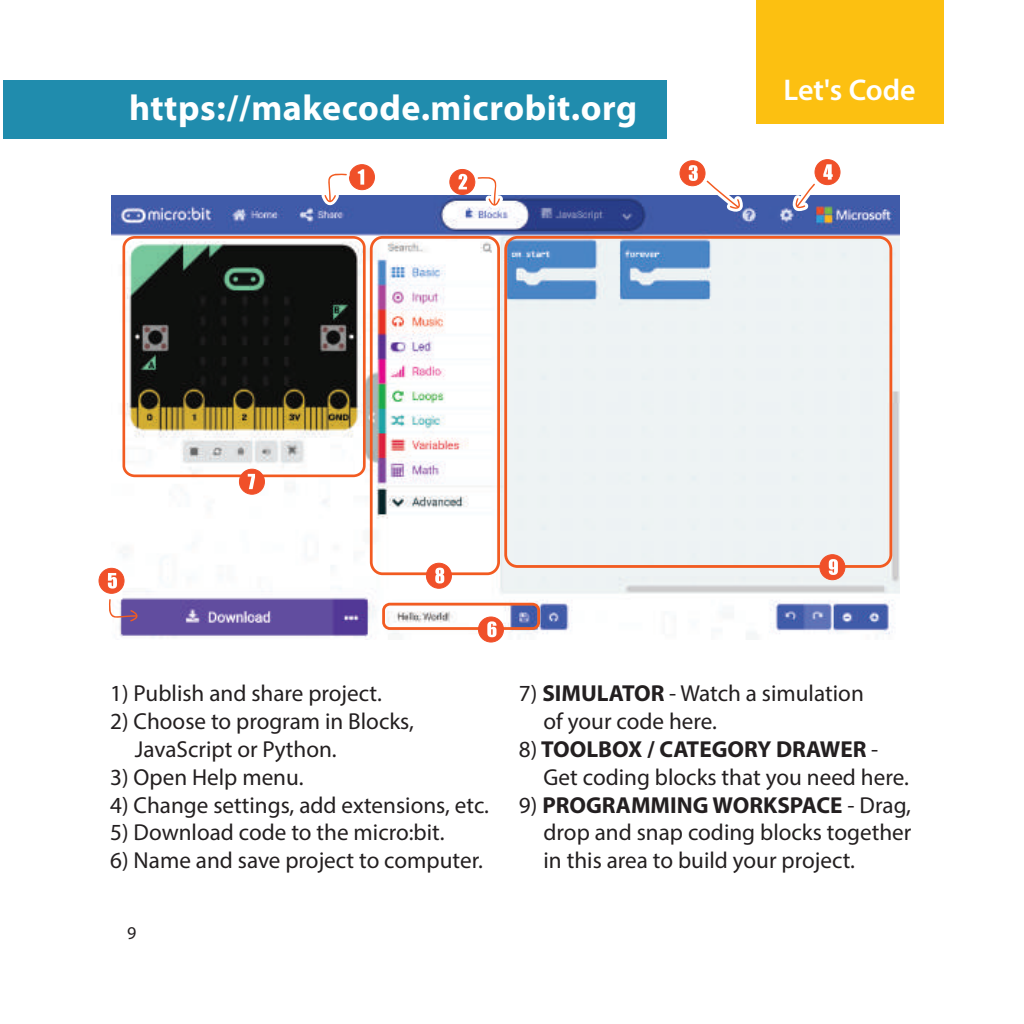
<style>
.page{position:relative;width:1024px;height:1024px;background:#fff}
.page>*{position:absolute;margin:0;border:0;box-sizing:border-box;transform-origin:0 0}
.t1{font:700 36px "Myriad Pro";letter-spacing:.015em;color:#fff}
.t2{font:600 30px "Myriad Pro";color:#fff}
.t3{font:23.1px/27.9px "Myriad Pro";color:#231f20}
.t4{font:18px "Myriad Pro";color:#231f20}
.s1{font-weight:700}
</style>
<div class="page">
<div style="left:756px;top:0;width:187px;height:123px;background:#fcc011"></div>
<img style="left:111px;top:196px;width:788px;height:443px">
<div style="left:349px;top:165px;width:25px;height:25px;background:#f05029;border-radius:50%"></div>
<div style="left:349px;top:164px;width:26px;height:26px;border:1px solid #f05029;border-radius:50%"></div>
<svg style="left:358px;top:169px;width:6px;height:16px"></svg>
<div style="left:450px;top:169px;width:25px;height:25px;background:#f05029;border-radius:50%"></div>
<div style="left:449px;top:169px;width:26px;height:26px;border:1px solid #f05029;border-radius:50%"></div>
<svg style="left:458px;top:174px;width:9px;height:15px"></svg>
<div style="left:680px;top:161px;width:25px;height:25px;background:#f05029;border-radius:50%"></div>
<div style="left:679px;top:160px;width:26px;height:26px;border:1px solid #f05029;border-radius:50%"></div>
<div style="left:815px;top:160px;width:25px;height:25px;background:#f05029;border-radius:50%"></div>
<div style="left:814px;top:159px;width:26px;height:26px;border:1px solid #f05029;border-radius:50%"></div>
<svg style="left:473px;top:174px;width:30px;height:35px"></svg>
<svg style="left:109px;top:599px;width:29px;height:22px"></svg>
<svg style="left:321px;top:170px;width:30px;height:36px"></svg>
<svg style="left:688px;top:165px;width:56px;height:48px"></svg>
<svg style="left:791px;top:164px;width:41px;height:48px"></svg>
<div style="left:122px;top:236px;width:243px;height:241px;border:3px solid #f25b21;border-radius:11px"></div>
<div style="left:370px;top:236px;width:130px;height:339px;border:3px solid #f25b21;border-radius:12px"></div>
<div style="left:99px;top:568px;width:25px;height:25px;background:#f05029;border-radius:50%"></div>
<div style="left:99px;top:568px;width:25px;height:25px;border:1px solid #f05029;border-radius:50%"></div>
<svg style="left:108px;top:573px;width:9px;height:15px"></svg>
<div style="left:504px;top:236px;width:388px;height:332px;border:3px solid #f25b21;border-radius:12px"></div>
<div style="left:239px;top:469px;width:25px;height:25px;background:#f05029;border-radius:50%"></div>
<div style="left:239px;top:469px;width:26px;height:25px;border:1px solid #f05029;border-radius:50%"></div>
<svg style="left:248px;top:474px;width:7px;height:15px"></svg>
<div style="left:382px;top:602px;width:158px;height:28px;border:3px solid #f25b21;border-radius:6px"></div>
<div style="left:819px;top:554px;width:25px;height:25px;background:#f05029;border-radius:50%"></div>
<div style="left:819px;top:554px;width:26px;height:26px;border:1px solid #f05029;border-radius:50%"></div>
<svg style="left:828px;top:559px;width:9px;height:16px"></svg>
<div style="left:478px;top:617px;width:25px;height:25px;background:#f05029;border-radius:50%"></div>
<div style="left:478px;top:616px;width:26px;height:26px;border:1px solid #f05029;border-radius:50%"></div>
<svg style="left:487px;top:621px;width:9px;height:16px"></svg>
<div style="left:426px;top:563px;width:25px;height:25px;background:#f05029;border-radius:50%"></div>
<div style="left:426px;top:563px;width:26px;height:25px;border:1px solid #f05029;border-radius:50%"></div>
<svg style="left:435px;top:567px;width:9px;height:16px"></svg>
<div style="left:3px;top:81px;width:663px;height:58px;background:#208cad"></div>
<h1 class="t1" style="left:129px;top:85px;width:509px">https://makecode.microbit.org</h1>
<p class="t2" style="left:783px;top:71px;width:134px">Let's Code</p>
<p class="t3" style="left:110px;top:679px;width:273px">1) Publish and share project.</p>
<p class="t3" style="left:135px;top:707px;width:281px;text-indent:-25px">2) Choose to program in Blocks,<br>JavaScript or Python.</p>
<p class="t3" style="left:110px;top:762px;width:195px">3) Open Help menu.</p>
<p class="t3" style="left:110px;top:790px;width:380px">4) Change settings, add extensions, etc.</p>
<p class="t3" style="left:110px;top:818px;width:336px">5) Download code to the micro:bit.</p>
<p class="t3" style="left:110px;top:846px;width:374px">6) Name and save project to computer.</p>
<p class="t4" style="left:127px;top:922px;width:11px">9</p>
<p class="t3" style="left:543px;top:679px;width:322px;text-indent:-25px">7) <span class="s1">SIMULATOR</span> - Watch a simulation of your code here.</p>
<p class="t3" style="left:543px;top:735px;width:367px;text-indent:-25px">8) <span class="s1">TOOLBOX / CATEGORY DRAWER</span> -<br>Get coding blocks that you need here.</p>
<p class="t3" style="left:543px;top:790px;width:369px;text-align:justify;text-indent:-25px">9) <span class="s1">PROGRAMMING WORKSPACE</span> - Drag, drop and snap coding blocks together in this area to build your project.</p>
</div>
